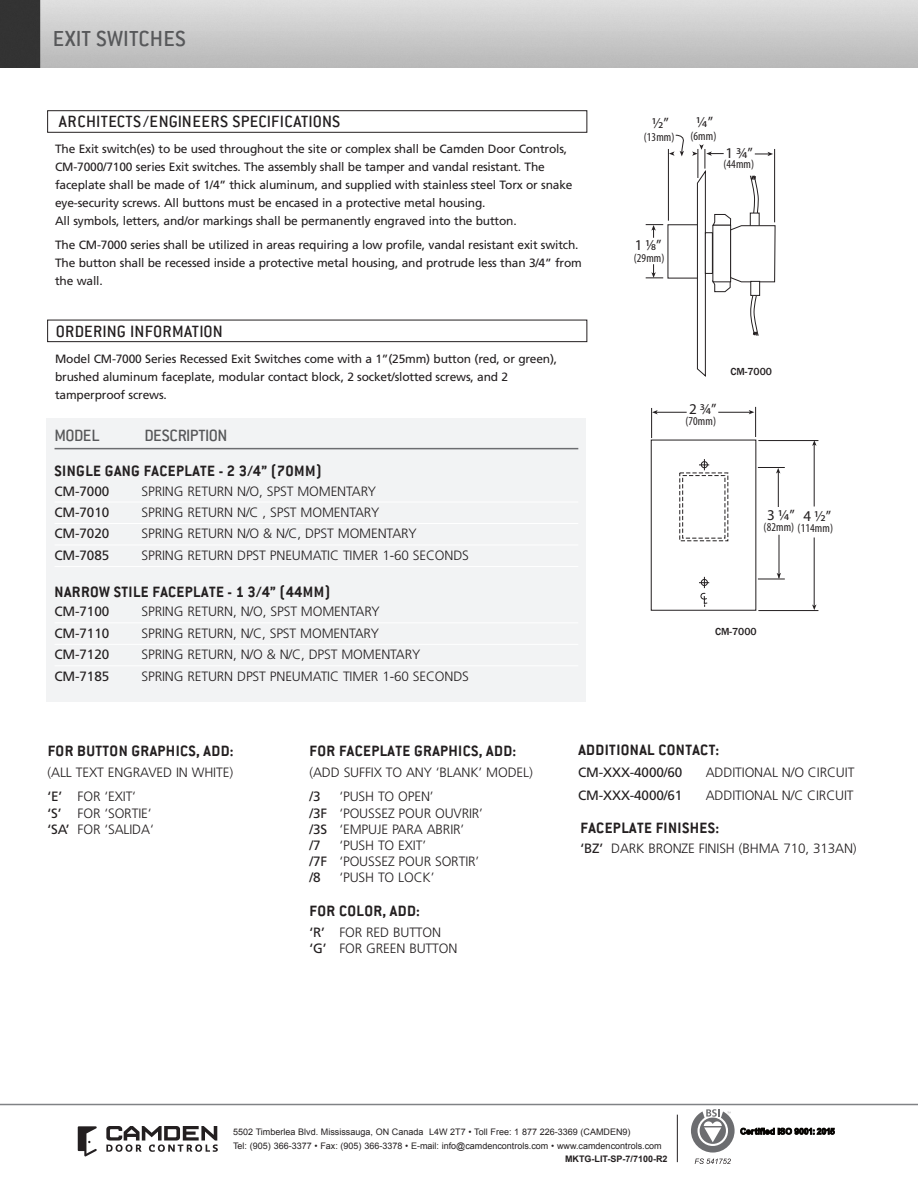
<style>
.page{position:relative;width:918px;height:1188px;background:#fff}
.page>*{position:absolute;margin:0;border:0;box-sizing:border-box;transform-origin:0 0}
.N-SS-H2__80_GRAY{font:500 24px "Conduit ITC";letter-spacing:.01em;color:#57585a}
.N-SS-H3__inside_whit{font:500 18px "Conduit ITC";letter-spacing:.015em;color:#231f20}
.N-SS-Products_H_Ord{font:500 18px "Conduit ITC";letter-spacing:-.035em;color:#57585a}
.N-SS-H4_a{font:700 16.5px "Conduit ITC";letter-spacing:.025em;color:#231f20}
.N-SS-H4_aa{font:700 16.5px "Conduit ITC";letter-spacing:.025em;color:#231f20}
.t1{font:15px "Myriad Pro";color:#231f20}
.N-SS-ord_info_chart{font:300 13.5px "Frutiger";letter-spacing:-.01em;color:#231f20}
.N-SS-side_bar-descri{font:300 13.5px/16.2px "Frutiger";letter-spacing:-.01em;color:#231f20}
.N-SS-ord_info_chart-2{font:13.5px "Frutiger";letter-spacing:-.01em;color:#231f20}
.N-SS-H4_a-2{font:300 13.5px "Frutiger";letter-spacing:-.01em;color:#231f20}
.N-SS-H4_a-3{font:13.5px "Frutiger";letter-spacing:-.01em;color:#231f20}
.N-SS-side_bar-descri-2{font:13.5px "Frutiger";color:#231f20}
.N-SS-Body_Text{font:12px/18px "Frutiger";letter-spacing:-.015em;color:#231f20}
.t2{font:condensed 12px "Myriad Pro";letter-spacing:.01em;color:#231f20}
.N-SS-Image_Descripti{font:500 10.5px "Franklin Gothic";color:#231f20}
.t3{font:9px/13.5px "Arial";color:#231f20}
.N-SS-part_number_pag{font:700 9px "Arial";color:#231f20}
.s1{font-weight:400}
</style>
<div class="page">
<svg style="left:691px;top:1109px;width:144px;height:55px"></svg>
<hr style="left:677px;top:1115px;width:1px;height:47px;background:#231f20">
<svg style="left:106px;top:1126px;width:112px;height:26px"></svg>
<svg style="left:78px;top:1126px;width:19px;height:31px"></svg>
<hr style="left:0;top:1104px;width:918px;height:1px;background:#808285">
<img style="left:0;top:0;width:918px;height:67px">
<div style="left:47px;top:110px;width:540px;height:23px;border:1px solid #231f20"></div>
<div style="left:46px;top:418px;width:540px;height:284px;background:#f2f3f4"></div>
<hr style="left:778px;top:471px;width:1px;height:36px;background:#231f20">
<hr style="left:779px;top:535px;width:1px;height:43px;background:#231f20">
<svg style="left:758px;top:467px;width:27px;height:7px"></svg>
<svg style="left:758px;top:573px;width:27px;height:7px"></svg>
<hr style="left:758px;top:440px;width:60px;height:1px;background:#231f20">
<hr style="left:758px;top:610px;width:60px;height:1px;background:#231f20">
<hr style="left:755px;top:407px;width:1px;height:30px;background:#231f20">
<hr style="left:651px;top:408px;width:1px;height:30px;background:#231f20">
<hr style="left:718px;top:412px;width:34px;height:1px;background:#231f20">
<hr style="left:656px;top:412px;width:31px;height:1px;background:#231f20">
<svg style="left:652px;top:410px;width:6px;height:4px"></svg>
<svg style="left:749px;top:410px;width:5px;height:4px"></svg>
<hr style="left:814px;top:444px;width:1px;height:63px;background:#231f20">
<hr style="left:814px;top:538px;width:1px;height:68px;background:#231f20">
<svg style="left:812px;top:604px;width:4px;height:6px"></svg>
<svg style="left:812px;top:440px;width:5px;height:6px"></svg>
<div style="left:651px;top:440px;width:105px;height:171px;border:1px solid #231f20"></div>
<svg style="left:679px;top:459px;width:50px;height:83px"></svg>
<svg style="left:699px;top:577px;width:10px;height:30px"></svg>
<hr style="left:668px;top:149px;width:1px;height:72px;background:#231f20">
<svg style="left:669px;top:135px;width:15px;height:21px"></svg>
<svg style="left:692px;top:144px;width:84px;height:233px"></svg>
<svg style="left:646px;top:264px;width:17px;height:15px"></svg>
<svg style="left:646px;top:224px;width:17px;height:14px"></svg>
<div style="left:47px;top:320px;width:540px;height:22px;border:1px solid #231f20"></div>
<hr style="left:55px;top:448px;width:523px;height:1px;background:#6c6d70">
<hr style="left:55px;top:502px;width:523px;height:1px;background:#fff">
<hr style="left:55px;top:523px;width:523px;height:1px;background:#fff">
<hr style="left:55px;top:545px;width:523px;height:1px;background:#fff">
<hr style="left:55px;top:566px;width:523px;height:1px;background:#fff">
<hr style="left:55px;top:622px;width:523px;height:1px;background:#fff">
<hr style="left:55px;top:644px;width:523px;height:1px;background:#fff">
<hr style="left:55px;top:665px;width:523px;height:1px;background:#fff">
<p class="N-SS-H2__80_GRAY" style="left:53px;top:25px;width:134px">EXIT SWITCHES</p>
<p class="N-SS-H3__inside_whit" style="left:59px;top:111px;width:283px">ARCHITECTS /ENGINEERS SPECIFICATIONS</p>
<p class="N-SS-Body_Text" style="left:55px;top:139px;width:519px">The Exit switch(es) to be used throughout the site or complex shall be Camden Door Controls, CM-7000/7100 series Exit switches. The assembly shall be tamper and vandal resistant. The faceplate shall be made of 1/4” thick aluminum, and supplied with stainless steel Torx or snake eye-security screws. All buttons must be encased in a protective metal housing.<br>All symbols, letters, and/or markings shall be permanently engraved into the button.</p>
<p class="N-SS-Body_Text" style="left:55px;top:236px;width:528px">The CM-7000 series shall be utilized in areas requiring a low profile, vandal resistant exit switch.<br>The button shall be recessed inside a protective metal housing, and protrude less than 3/4” from the wall.</p>
<p class="N-SS-H3__inside_whit" style="left:56px;top:321px;width:168px">ORDERING INFORMATION</p>
<p class="N-SS-Body_Text" style="left:55px;top:350px;width:504px">Model CM-7000 Series Recessed Exit Switches come with a 1”(25mm) button (red, or green), brushed aluminum faceplate, modular contact block, 2 socket/slotted screws, and 2 tamperproof screws.</p>
<p class="N-SS-Products_H_Ord" style="left:55px;top:425px;width:47px">MODEL</p>
<p class="N-SS-Products_H_Ord" style="left:144px;top:425px;width:84px">DESCRIPTION</p>
<p class="N-SS-H4_a" style="left:55px;top:461px;width:269px">SINGLE GANG FACEPLATE - 2 3/4” (70MM)</p>
<p class="N-SS-ord_info_chart-2" style="left:55px;top:483px;width:56px">CM-7000</p>
<p class="N-SS-ord_info_chart" style="left:142px;top:483px;width:236px">SPRING RETURN N/O, SPST MOMENTARY</p>
<p class="N-SS-ord_info_chart-2" style="left:55px;top:504px;width:56px">CM-7010</p>
<p class="N-SS-ord_info_chart" style="left:142px;top:505px;width:239px">SPRING RETURN N/C , SPST MOMENTARY</p>
<p class="N-SS-ord_info_chart-2" style="left:55px;top:526px;width:56px">CM-7020</p>
<p class="N-SS-ord_info_chart" style="left:142px;top:526px;width:277px">SPRING RETURN N/O &amp; N/C, DPST MOMENTARY</p>
<p class="N-SS-ord_info_chart-2" style="left:55px;top:547px;width:56px">CM-7085</p>
<p class="N-SS-ord_info_chart" style="left:142px;top:548px;width:329px">SPRING RETURN DPST PNEUMATIC TIMER 1-60 SECONDS</p>
<p class="N-SS-H4_aa" style="left:55px;top:582px;width:277px">NARROW STILE FACEPLATE - 1 3/4” (44MM)</p>
<p class="N-SS-ord_info_chart-2" style="left:55px;top:604px;width:56px">CM-7100</p>
<p class="N-SS-ord_info_chart" style="left:142px;top:604px;width:240px">SPRING RETURN, N/O, SPST MOMENTARY</p>
<p class="N-SS-ord_info_chart-2" style="left:55px;top:625px;width:56px">CM-7110</p>
<p class="N-SS-ord_info_chart" style="left:142px;top:626px;width:239px">SPRING RETURN, N/C, SPST MOMENTARY</p>
<p class="N-SS-ord_info_chart-2" style="left:55px;top:647px;width:56px">CM-7120</p>
<p class="N-SS-ord_info_chart" style="left:142px;top:647px;width:280px">SPRING RETURN, N/O &amp; N/C, DPST MOMENTARY</p>
<p class="N-SS-ord_info_chart-2" style="left:55px;top:668px;width:56px">CM-7185</p>
<p class="N-SS-ord_info_chart" style="left:142px;top:669px;width:329px">SPRING RETURN DPST PNEUMATIC TIMER 1-60 SECONDS</p>
<p class="t1" style="left:652px;top:114px;width:18px">½”</p>
<p class="t2" style="left:644px;top:130px;width:32px">(13mm)</p>
<p class="t1" style="left:696px;top:113px;width:18px">¼”</p>
<p class="t2" style="left:690px;top:128px;width:28px">(6mm)</p>
<p class="t1" style="left:725px;top:144px;width:29px">1 ¾”</p>
<p class="t2" style="left:723px;top:157px;width:32px">(44mm)</p>
<p class="t1" style="left:635px;top:236px;width:28px">1 1⁄8”</p>
<p class="t2" style="left:634px;top:251px;width:32px">(29mm)</p>
<p class="t1" style="left:689px;top:400px;width:29px">2 ¾”</p>
<p class="t2" style="left:685px;top:414px;width:32px">(70mm)</p>
<p class="N-SS-Image_Descripti" style="left:730px;top:365px;width:43px">CM-7000</p>
<p class="t1" style="left:767px;top:506px;width:29px">3 ¼”</p>
<p class="t1" style="left:804px;top:507px;width:29px">4 ½”</p>
<p class="t2" style="left:764px;top:520px;width:71px">(82mm) (114mm)</p>
<p class="N-SS-Image_Descripti" style="left:715px;top:625px;width:43px">CM-7000</p>
<p class="N-SS-H4_a" style="left:48px;top:741px;width:187px">FOR BUTTON GRAPHICS, ADD:</p>
<p class="N-SS-side_bar-descri" style="left:48px;top:764px;width:187px">(ALL TEXT ENGRAVED IN WHITE)</p>
<p class="N-SS-side_bar-descri" style="left:48px;top:789px;width:108px"><span class="s1">‘E’</span> FOR ‘EXIT‘<br><span class="s1">‘S’</span> FOR ‘SORTIE‘ <span class="s1">‘SA’</span> FOR ‘SALIDA‘</p>
<p class="N-SS-H4_a" style="left:310px;top:741px;width:208px">FOR FACEPLATE GRAPHICS, ADD:</p>
<p class="N-SS-side_bar-descri" style="left:309px;top:764px;width:225px">(ADD SUFFIX TO ANY ‘BLANK’ MODEL)</p>
<p class="N-SS-side_bar-descri-2" style="left:309px;top:789px;width:13px">/3</p>
<p class="N-SS-side_bar-descri" style="left:309px;top:789px;width:175px;text-indent:30px">‘PUSH TO OPEN’<br><span class="s1">/3F</span> ‘POUSSEZ POUR OUVRIR’ <span class="s1">/3S</span> ‘EMPUJE PARA ABRIR’<br><span class="s1">/7</span></p>
<p class="N-SS-side_bar-descri" style="left:309px;top:837px;width:171px;text-indent:30px">‘PUSH TO EXIT’<br><span class="s1">/7F</span> ‘POUSSEZ POUR SORTIR’ <span class="s1">/8</span></p>
<p class="N-SS-side_bar-descri" style="left:339px;top:870px;width:97px">‘PUSH TO LOCK’</p>
<p class="N-SS-H4_a" style="left:310px;top:901px;width:112px">FOR COLOR, ADD:</p>
<p class="N-SS-side_bar-descri" style="left:309px;top:924px;width:150px"><span class="s1">‘R’</span> FOR RED BUTTON <span class="s1">‘G’</span> FOR GREEN BUTTON</p>
<p class="N-SS-H4_a" style="left:578px;top:740px;width:143px">ADDITIONAL CONTACT:</p>
<p class="N-SS-H4_a-3" style="left:578px;top:765px;width:106px">CM-XXX-4000/60</p>
<p class="N-SS-H4_a-2" style="left:706px;top:765px;width:150px">ADDITIONAL N/O CIRCUIT</p>
<p class="N-SS-H4_a-3" style="left:578px;top:787px;width:106px">CM-XXX-4000/61</p>
<p class="N-SS-H4_a-2" style="left:706px;top:788px;width:149px">ADDITIONAL N/C CIRCUIT</p>
<p class="N-SS-H4_a" style="left:581px;top:818px;width:140px">FACEPLATE FINISHES:</p>
<p class="N-SS-side_bar-descri" style="left:580px;top:841px;width:278px"><span class="s1">‘BZ’</span> DARK BRONZE FINISH (BHMA 710, 313AN)</p>
<p class="t3" style="left:233px;top:1125px;width:430px">5502 Timberlea Blvd. Mississauga, ON Canada L4W 2T7 • Toll Free: 1 877 226-3369 (CAMDEN9)<br>Tel: (905) 366-3377 • Fax: (905) 366-3378 • E-mail: info@camdencontrols.com • www.camdencontrols.com</p>
<p class="N-SS-part_number_pag" style="left:565px;top:1153px;width:104px">MKTG-LIT-SP-7/7100-R2</p>
</div>
